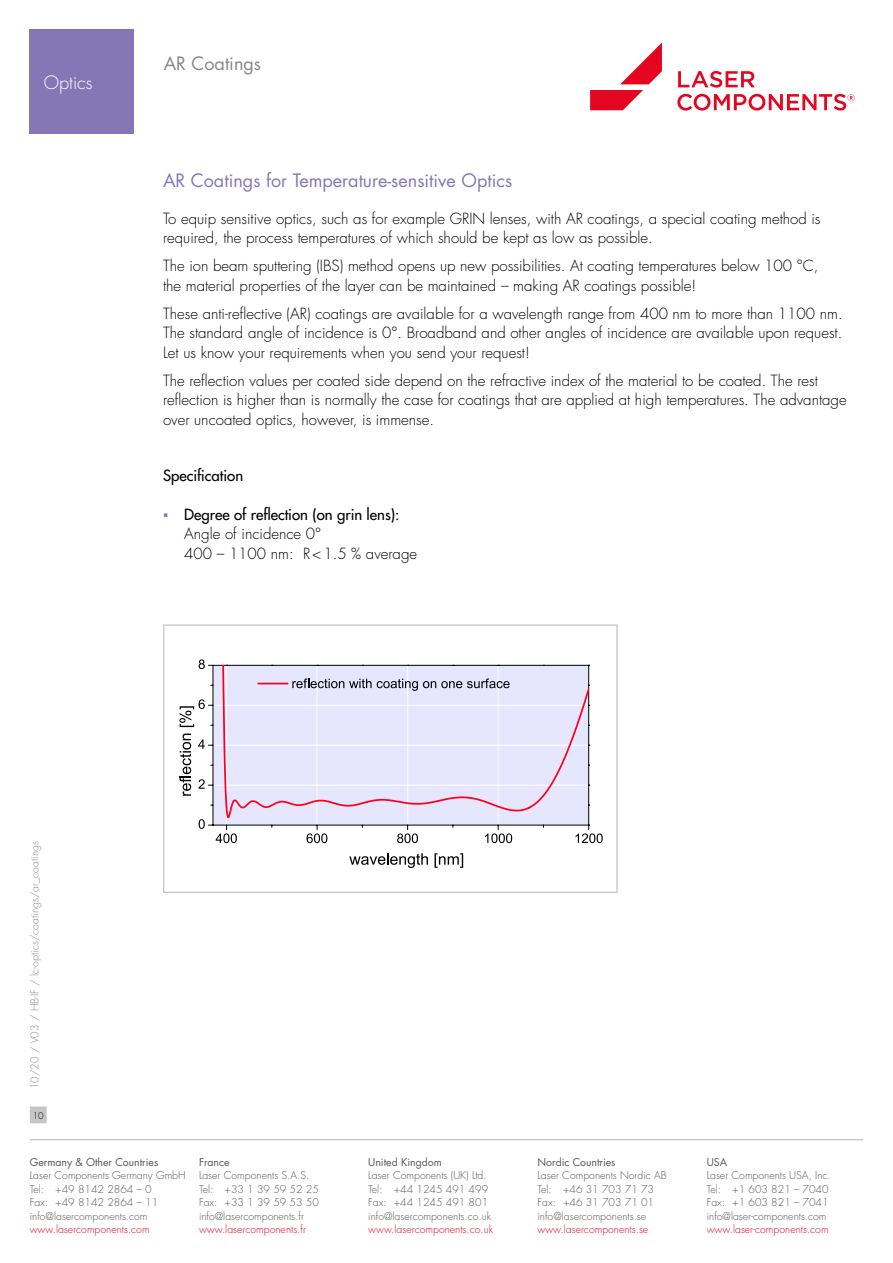
<style>
.page{position:relative;width:893px;height:1263px;background:#fff}
.page>*{position:absolute;margin:0;border:0;box-sizing:border-box;transform-origin:0 0}
.t1{font:18px "Futura Std";color:#8577b6}
.t2{font:18px "Futura Std";color:#878787}
.t3{font:300 18px "Futura Std";color:#fff}
.t4{font:300 15px/19.5px "Futura Std";color:#000}
.t5{font:500 15px "Futura Std";color:#000}
.t6{font:300 10.5px/13.5px "Futura Std";color:#575756}
.t7{font:300 10.5px "Futura Std";color:#e30613}
.t8{font:10.5px "Futura Std";color:#575756}
.t9{font:300 10.5px "Futura Std";color:#878787}
.t10{font:300 9px "Futura Std";color:#000}
.s1{font-family:"Calibri";font-weight:400;color:#8577b6}
.s2{font-weight:500}
</style>
<div class="page">
<hr style="left:30px;top:1139px;width:833px;height:1px;background:#c6c6c6">
<div style="left:31px;top:1107px;width:15px;height:16px;background:#c6c6c6"></div>
<div style="left:30px;top:1106px;width:17px;height:17px;border:1px solid #c6c6c6"></div>
<svg style="left:677px;top:71px;width:178px;height:40px"></svg>
<svg style="left:590px;top:43px;width:72px;height:67px"></svg>
<div style="left:213px;top:665px;width:376px;height:160px;background:#e6e6ff"></div>
<hr style="left:317px;top:665px;width:1px;height:160px;background:#fff">
<hr style="left:407px;top:665px;width:1px;height:160px;background:#fff">
<hr style="left:498px;top:665px;width:1px;height:160px;background:#fff">
<svg style="left:307px;top:826px;width:20px;height:17px"></svg>
<svg style="left:397px;top:826px;width:21px;height:17px"></svg>
<svg style="left:485px;top:826px;width:27px;height:17px"></svg>
<hr style="left:213px;top:825px;width:376px;height:1px;background:#000">
<svg style="left:199px;top:819px;width:38px;height:24px"></svg>
<svg style="left:198px;top:779px;width:14px;height:10px"></svg>
<svg style="left:198px;top:739px;width:14px;height:10px"></svg>
<svg style="left:199px;top:659px;width:14px;height:10px"></svg>
<hr style="left:212px;top:665px;width:1px;height:160px;background:#000">
<svg style="left:575px;top:825px;width:28px;height:18px"></svg>
<hr style="left:588px;top:665px;width:1px;height:160px;background:#000">
<svg style="left:213px;top:665px;width:376px;height:155px"></svg>
<svg style="left:179px;top:734px;width:12px;height:62px"></svg>
<svg style="left:179px;top:699px;width:34px;height:28px"></svg>
<svg style="left:349px;top:853px;width:79px;height:15px"></svg>
<svg style="left:435px;top:853px;width:28px;height:15px"></svg>
<hr style="left:258px;top:683px;width:30px;height:1px;background:#ff001a">
<svg style="left:292px;top:678px;width:218px;height:13px"></svg>
<div style="left:163px;top:624px;width:455px;height:269px;border:1px solid #c6c6c6"></div>
<div style="left:30px;top:30px;width:104px;height:104px;background:#8577b6"></div>
<p class="t3" style="left:44px;top:72px;width:50px">Optics</p>
<p class="t2" style="left:164px;top:52px;width:99px">AR Coatings</p>
<p class="t1" style="left:163px;top:169px;width:351px">AR Coatings for Temperature-sensitive Optics</p>
<p class="t4" style="left:163px;top:209px;width:659px">To equip sensitive optics, such as for example GRIN lenses, with AR coatings, a special coating method is required, the process temperatures of which should be kept as low as possible.</p>
<p class="t4" style="left:163px;top:256px;width:657px">The ion beam sputtering (IBS) method opens up new possibilities. At coating temperatures below 100 °C, the material properties of the layer can be maintained – making AR coatings possible!</p>
<p class="t4" style="left:163px;top:304px;width:681px;text-align:justify">These anti-reflective (AR) coatings are available for a wavelength range from 400 nm to more than 1100 nm.<br>The standard angle of incidence is 0°. Broadband and other angles of incidence are available upon request.<br>Let us know your requirements when you send your request!</p>
<p class="t4" style="left:163px;top:371px;width:685px">The reflection values per coated side depend on the refractive index of the material to be coated. The rest reflection is higher than is normally the case for coatings that are applied at high temperatures. The advantage over uncoated optics, however, is immense.</p>
<p class="t5" style="left:163px;top:466px;width:82px">Specification</p>
<p class="t4" style="left:184px;top:505px;width:234px;text-indent:-21px"><span class="s1">▪</span> <span class="s2">Degree of reflection (on grin lens):<br></span>Angle of incidence 0°<br>400 – 1100 nm: R&lt;1.5 % average</p>
<p class="t9" style="left:28px;top:1089px;width:250px;rotate:-90deg">10/20 / V03 / HB-IF / lc-optics/coatings/ar_coatings</p>
<p class="t10" style="left:33px;top:1110px;width:13px">10</p>
<p class="t8" style="left:30px;top:1155px;width:130px">Germany &amp; Other Countries</p>
<p class="t6" style="left:30px;top:1169px;width:157px">Laser Components Germany GmbH<br>Tel: +49 8142 2864 – 0<br>Fax: +49 8142 2864 – 11 info@lasercomponents.com</p>
<p class="t7" style="left:30px;top:1223px;width:121px">www.lasercomponents.com</p>
<p class="t8" style="left:199px;top:1155px;width:32px">France</p>
<p class="t6" style="left:199px;top:1169px;width:121px">Laser Components S.A.S.<br>Tel: +33 1 39 59 52 25<br>Fax: +33 1 39 59 53 50 info@lasercomponents.fr</p>
<p class="t7" style="left:199px;top:1223px;width:108px">www.lasercomponents.fr</p>
<p class="t8" style="left:368px;top:1155px;width:75px">United Kingdom</p>
<p class="t6" style="left:368px;top:1169px;width:124px">Laser Components (UK) Ltd.<br>Tel: +44 1245 491 499<br>Fax: +44 1245 491 801 info@lasercomponents.co.uk</p>
<p class="t7" style="left:368px;top:1223px;width:126px">www.lasercomponents.co.uk</p>
<p class="t8" style="left:537px;top:1155px;width:79px">Nordic Countries</p>
<p class="t6" style="left:537px;top:1169px;width:131px">Laser Components Nordic AB<br>Tel: +46 31 703 71 73<br>Fax: +46 31 703 71 01 info@lasercomponents.se</p>
<p class="t7" style="left:537px;top:1223px;width:112px">www.lasercomponents.se</p>
<p class="t8" style="left:707px;top:1155px;width:22px">USA</p>
<p class="t6" style="left:707px;top:1169px;width:126px">Laser Components USA, Inc.<br>Tel: +1 603 821 – 7040<br>Fax: +1 603 821 – 7041 info@laser-components.com</p>
<p class="t7" style="left:707px;top:1223px;width:123px">www.laser-components.com</p>
</div>
